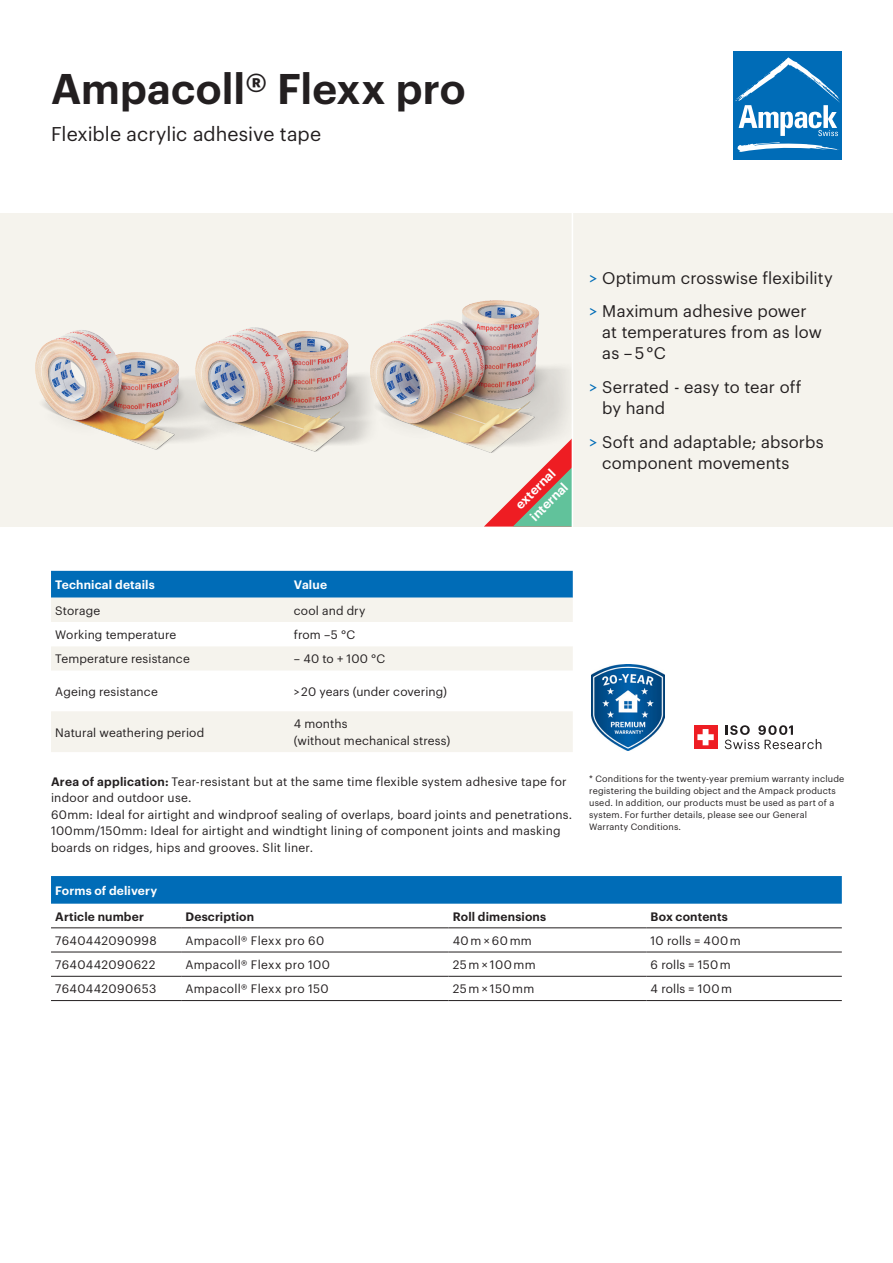
<style>
.page{position:relative;width:893px;height:1263px;background:#fff}
.page>*{position:absolute;margin:0;border:0;box-sizing:border-box;transform-origin:0 0}
._01_Titel{font:600 42px "Graphik";letter-spacing:.005em;color:#231f20}
._02_Lead{font:19.5px "Graphik";color:#231f20}
._03_Copy{font:16.5px/21px "Graphik";letter-spacing:.005em;color:#231f20}
.t1{font:600 12.75px/18.9px "Graphik";color:#fff}
._05_Tabelle{font:12px/16.5px "Graphik";letter-spacing:.015em;color:#231f20}
._05_Tabelle-2{font:600 12px "Graphik";letter-spacing:.015em;color:#231f20}
.t2{font:600 12px "Graphik";letter-spacing:.01em;color:#fff}
._05_Tabelle-3{font:12px "Graphik";letter-spacing:.035em;color:#231f20}
._05_Tabelle-4{font:12px "Graphik";letter-spacing:.04em;color:#231f20}
._05_Tabelle-5{font:9px/12px "Graphik";letter-spacing:.02em;color:#231f20}
.s1{color:#006cb7}
.s2{font-weight:600}
</style>
<div class="page">
<div style="left:0;top:213px;width:893px;height:313px;background:#f5f3ed"></div>
<div style="left:733px;top:51px;width:109px;height:109px;background:#006cb7"></div>
<svg style="left:737px;top:142px;width:102px;height:10px"></svg>
<svg style="left:735px;top:57px;width:105px;height:79px"></svg>
<div style="left:51px;top:571px;width:522px;height:27px;background:#006cb7"></div>
<svg style="left:51px;top:598px;width:522px;height:154px;fill:#f5f3ed"></svg>
<svg style="left:51px;top:622px;width:522px;height:24px"></svg>
<svg style="left:51px;top:876px;width:791px;height:28px;background:#036db7"></svg>
<hr style="left:51px;top:927px;width:130px;height:1px;background:#231f20">
<hr style="left:181px;top:927px;width:268px;height:1px;background:#231f20">
<hr style="left:449px;top:927px;width:197px;height:1px;background:#231f20">
<hr style="left:646px;top:927px;width:196px;height:1px;background:#231f20">
<hr style="left:51px;top:952px;width:130px;height:1px;background:#231f20">
<hr style="left:181px;top:952px;width:268px;height:1px;background:#231f20">
<hr style="left:449px;top:952px;width:197px;height:1px;background:#231f20">
<hr style="left:646px;top:952px;width:196px;height:1px;background:#231f20">
<hr style="left:51px;top:976px;width:130px;height:1px;background:#231f20">
<hr style="left:181px;top:976px;width:268px;height:1px;background:#231f20">
<hr style="left:449px;top:976px;width:197px;height:1px;background:#231f20">
<hr style="left:646px;top:976px;width:196px;height:1px;background:#231f20">
<hr style="left:51px;top:1000px;width:130px;height:1px;background:#231f20">
<hr style="left:181px;top:1000px;width:268px;height:1px;background:#231f20">
<hr style="left:449px;top:1000px;width:197px;height:1px;background:#231f20">
<hr style="left:646px;top:1000px;width:196px;height:1px;background:#231f20">
<svg style="left:484px;top:473px;width:88px;height:53px"></svg>
<img style="left:35px;top:330px;width:134px;height:120px">
<img style="left:169px;top:327px;width:158px;height:125px">
<img style="left:327px;top:300px;width:245px;height:173px">
<hr style="left:572px;top:206px;width:1px;height:328px;background:#fff">
<svg style="left:725px;top:725px;width:96px;height:24px"></svg>
<div style="left:694px;top:725px;width:23px;height:24px;background:#ee1d23"></div>
<svg style="left:697px;top:729px;width:17px;height:16px"></svg>
<img style="left:591px;top:665px;width:74px;height:86px">
<p class="_01_Titel" style="left:51px;top:57px;width:416px">Ampacoll® Flexx pro</p>
<p class="_02_Lead" style="left:51px;top:119px;width:272px">Flexible acrylic adhesive tape</p>
<p class="t1" style="left:510px;top:499px;width:52px;rotate:-45deg">external internal</p>
<p class="_03_Copy" style="left:589px;top:266px;width:245px"><span class="s1">&gt;</span> Optimum crosswise flexibility</p>
<p class="_03_Copy" style="left:602px;top:299px;width:221px;text-indent:-13px"><span class="s1">&gt;</span> Maximum adhesive power at temperatures from as low as – 5 °C</p>
<p class="_03_Copy" style="left:602px;top:375px;width:201px;text-indent:-13px"><span class="s1">&gt;</span> Serrated - easy to tear off by hand</p>
<p class="_03_Copy" style="left:602px;top:430px;width:223px;text-indent:-13px"><span class="s1">&gt;</span> Soft and adaptable; absorbs component movements</p>
<p class="t2" style="left:55px;top:576px;width:101px">Technical details</p>
<p class="t2" style="left:294px;top:576px;width:35px">Value</p>
<p class="_05_Tabelle" style="left:55px;top:601px;width:46px">Storage</p>
<p class="_05_Tabelle" style="left:294px;top:601px;width:73px">cool and dry</p>
<p class="_05_Tabelle" style="left:55px;top:625px;width:123px">Working temperature</p>
<p class="_05_Tabelle" style="left:294px;top:625px;width:63px">from –5 °C</p>
<p class="_05_Tabelle" style="left:55px;top:650px;width:136px">Temperature resistance</p>
<p class="_05_Tabelle" style="left:294px;top:650px;width:93px">– 40 to + 100 °C</p>
<p class="_05_Tabelle" style="left:55px;top:682px;width:104px">Ageing resistance</p>
<p class="_05_Tabelle" style="left:294px;top:682px;width:155px">&gt; 20 years (under covering)</p>
<p class="_05_Tabelle" style="left:55px;top:723px;width:150px">Natural weathering period</p>
<p class="_05_Tabelle" style="left:294px;top:715px;width:158px">4 months<br>(without mechanical stress)</p>
<p class="_05_Tabelle" style="left:51px;top:772px;width:517px"><span class="s2">Area of application:</span> Tear-resistant but at the same time flexible system adhesive tape for indoor and outdoor use.</p>
<p class="_05_Tabelle" style="left:51px;top:805px;width:523px">60mm: Ideal for airtight and windproof sealing of overlaps, board joints and penetrations.</p>
<p class="_05_Tabelle" style="left:51px;top:822px;width:511px">100mm/150mm: Ideal for airtight and windtight lining of component joints and masking boards on ridges, hips and grooves. Slit liner.</p>
<p class="_05_Tabelle-5" style="left:589px;top:772px;width:257px">* Conditions for the twenty-year premium warranty include registering the building object and the Ampack products</p>
<p class="_05_Tabelle-5" style="left:589px;top:796px;width:246px">used. In addition, our products must be used as part of a system. For further details, please see our General</p>
<p class="_05_Tabelle-5" style="left:589px;top:820px;width:93px">Warranty Conditions.</p>
<p class="t2" style="left:55px;top:881px;width:103px">Forms of delivery</p>
<p class="_05_Tabelle-2" style="left:55px;top:907px;width:90px">Article number</p>
<p class="_05_Tabelle-2" style="left:185px;top:907px;width:70px">Description</p>
<p class="_05_Tabelle-2" style="left:453px;top:907px;width:95px">Roll dimensions</p>
<p class="_05_Tabelle-2" style="left:651px;top:907px;width:79px">Box contents</p>
<p class="_05_Tabelle-3" style="left:55px;top:931px;width:103px">7640442090998</p>
<p class="_05_Tabelle" style="left:185px;top:931px;width:140px">Ampacoll® Flexx pro 60</p>
<p class="_05_Tabelle" style="left:453px;top:931px;width:80px">40 m 60 mm</p>
<p class="_05_Tabelle" style="left:651px;top:931px;width:92px">10 rolls = 400 m</p>
<p class="_05_Tabelle-3" style="left:55px;top:956px;width:102px">7640442090622</p>
<p class="_05_Tabelle" style="left:185px;top:955px;width:146px">Ampacoll® Flexx pro 100</p>
<p class="_05_Tabelle" style="left:453px;top:955px;width:84px">25 m 100 mm</p>
<p class="_05_Tabelle" style="left:651px;top:955px;width:82px">6 rolls = 150 m</p>
<p class="_05_Tabelle-4" style="left:55px;top:980px;width:103px">7640442090653</p>
<p class="_05_Tabelle" style="left:185px;top:980px;width:145px">Ampacoll® Flexx pro 150</p>
<p class="_05_Tabelle" style="left:453px;top:980px;width:83px">25 m 150 mm</p>
<p class="_05_Tabelle" style="left:651px;top:980px;width:83px">4 rolls = 100 m</p>
</div>
